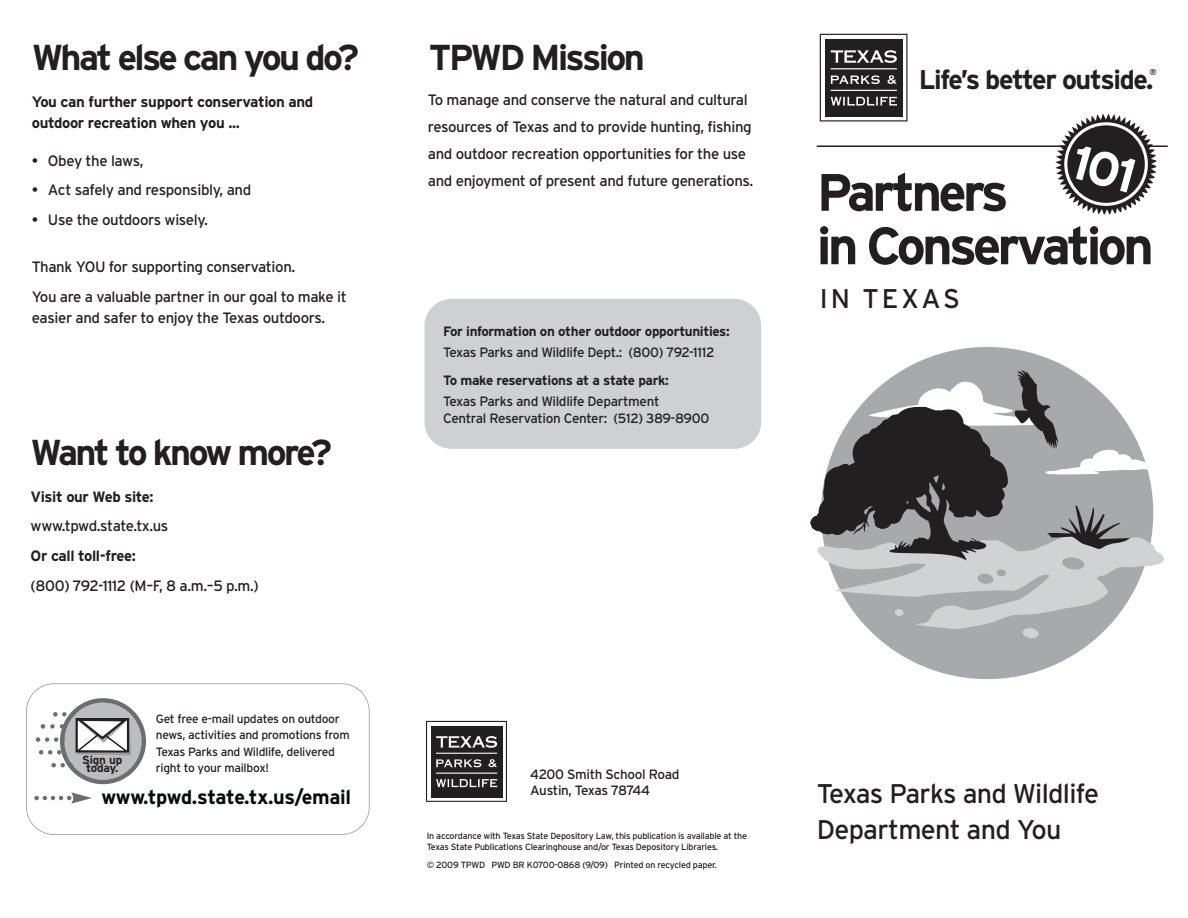
<style>
.page{position:relative;width:1188px;height:918px;background:#fff}
.page>*{position:absolute;margin:0;border:0;box-sizing:border-box;transform-origin:0 0}
.t1{font:700 52.5px/53.4px "Interstate";letter-spacing:-.07em;color:#231f20}
.t2{font:700 36px "Interstate";letter-spacing:-.07em;color:#231f20}
.t3{font:27px "Interstate";letter-spacing:-.025em;color:#231f20}
.t4{font:700 27px "Interstate";letter-spacing:-.05em;color:#231f20}
.t5{font:700 19.95px "Interstate";letter-spacing:-.015em;color:#080a0b}
.t6{font:15px/27px "Interstate";letter-spacing:-.025em;color:#231f20}
.t7{font:700 15px/21px "Interstate";letter-spacing:-.025em;color:#231f20}
.t8{font:700 13.5px/21px "Interstate";letter-spacing:-.025em;color:#231f20}
.t9{font:13.5px/16.2px "Interstate";letter-spacing:-.025em;color:#231f20}
.t10{font:12px/16.5px "Interstate";letter-spacing:-.025em;color:#231f20}
.t11{font:700 11.7px/8.9px "Interstate";letter-spacing:-.015em;color:#231f20;text-align:center}
.t12{font:9px/18px "Interstate";letter-spacing:-.025em;color:#231f20}
.t13{font:700 8.7px "Interstate";color:#231f20}
.s1{font-weight:400}
</style>
<div class="page">
<div style="left:820px;top:34px;width:87px;height:87px;border:1px solid #231f20"></div>
<div style="left:426px;top:721px;width:81px;height:81px;border:1px solid #231f20"></div>
<div style="left:425px;top:299px;width:336px;height:150px;background:#cfd0d2;border-radius:27px"></div>
<div style="left:825px;top:39px;width:78px;height:77px;background:#231f20"></div>
<svg style="left:831px;top:50px;width:66px;height:13px"></svg>
<svg style="left:831px;top:97px;width:66px;height:9px"></svg>
<svg style="left:831px;top:75px;width:49px;height:9px"></svg>
<hr style="left:831px;top:68px;width:66px;height:1px;background:#fff">
<hr style="left:831px;top:90px;width:66px;height:1px;background:#fff">
<svg style="left:887px;top:75px;width:10px;height:9px"></svg>
<hr style="left:817px;top:146px;width:351px;height:1px;background:#231f20">
<svg style="left:1055px;top:113px;width:101px;height:101px"></svg>
<div style="left:821px;top:347px;width:332px;height:332px;background:#a8a9ad;border-radius:50%"></div>
<svg style="left:810px;top:370px;width:354px;height:269px"></svg>
<div style="left:26px;top:683px;width:344px;height:152px;border:2px solid #939598;border-radius:28px"></div>
<svg style="left:36px;top:698px;width:110px;height:86px"></svg>
<svg style="left:34px;top:792px;width:58px;height:12px"></svg>
<div style="left:431px;top:726px;width:71px;height:71px;background:#231f20"></div>
<svg style="left:436px;top:736px;width:61px;height:12px"></svg>
<svg style="left:436px;top:779px;width:61px;height:8px"></svg>
<svg style="left:436px;top:759px;width:45px;height:8px"></svg>
<hr style="left:436px;top:753px;width:61px;height:1px;background:#fff">
<hr style="left:436px;top:773px;width:61px;height:1px;background:#fff">
<svg style="left:489px;top:759px;width:8px;height:8px"></svg>
<h1 class="t2" style="left:32px;top:37px;width:329px">What else can you do?</h1>
<p class="t7" style="left:32px;top:92px;width:283px">You can further support conservation and outdoor recreation when you ...</p>
<p class="t6" style="left:32px;top:147px;width:113px">• Obey the laws,</p>
<p class="t6" style="left:32px;top:177px;width:221px">• Act safely and responsibly, and</p>
<p class="t6" style="left:32px;top:206px;width:178px">• Use the outdoors wisely.</p>
<p class="t6" style="left:32px;top:253px;width:265px">Thank YOU for supporting conservation.</p>
<p class="t6" style="left:32px;top:286px;width:316px;line-height:21px">You are a valuable partner in our goal to make it easier and safer to enjoy the Texas outdoors.</p>
<h1 class="t2" style="left:31px;top:431px;width:303px">Want to know more?</h1>
<p class="t7" style="left:31px;top:486px;width:125px">Visit our Web site:</p>
<p class="t6" style="left:31px;top:513px;width:139px">www.tpwd.state.tx.us</p>
<p class="t7" style="left:31px;top:545px;width:107px">Or call toll-free:</p>
<p class="t6" style="left:31px;top:572px;width:230px">(800) 792-1112 (M–F, 8 a.m.–5 p.m.)</p>
<p class="t10" style="left:156px;top:711px;width:195px">Get free e-mail updates on outdoor news, activities and promotions from<br>Texas Parks and Wildlife, delivered right to your mailbox!</p>
<p class="t11" style="left:82px;top:755px;width:42px">Sign up today.</p>
<p class="t5" style="left:101px;top:785px;width:251px">www.tpwd.state.tx.us/email</p>
<h1 class="t2" style="left:429px;top:37px;width:218px">TPWD Mission</h1>
<p class="t6" style="left:428px;top:86px;width:327px">To manage and conserve the natural and cultural resources of Texas and to provide hunting, fishing and outdoor recreation opportunities for the use and enjoyment of present and future generations.</p>
<p class="t8" style="left:443px;top:321px;width:288px">For information on other outdoor opportunities:<br><span class="s1">Texas Parks and Wildlife Dept.: (800) 792-1112</span></p>
<p class="t8" style="left:443px;top:370px;width:227px">To make reservations at a state park:<br><span class="s1">Texas Parks and Wildlife Department</span></p>
<p class="t9" style="left:443px;top:410px;width:268px">Central Reservation Center: (512) 389-8900</p>
<p class="t13" style="left:1149px;top:66px;width:9px">®</p>
<p class="t4" style="left:919px;top:64px;width:236px">Life’s better outside.</p>
<h1 class="t1" style="left:817px;top:166px;width:339px">Partners<br>in Conservation</h1>
<h2 class="t3" style="left:820px;top:283px;width:141px">IN TEXAS</h2>
<p class="t9" style="left:530px;top:766px;width:151px">4200 Smith School Road<br>Austin, Texas 78744</p>
<p class="t12" style="left:427px;top:827px;width:322px">In accordance with Texas State Depository Law, this publication is available at the</p>
<p class="t12" style="left:427px;top:838px;width:293px">Texas State Publications Clearinghouse and/or Texas Depository Libraries. © 2009 TPWD PWD BR K0700-0868 (9/09) Printed on recycled paper.</p>
<p class="t3" style="left:817px;top:778px;width:284px">Texas Parks and Wildlife</p>
<h2 class="t3" style="left:817px;top:814px;width:246px">Department and You</h2>
</div>
